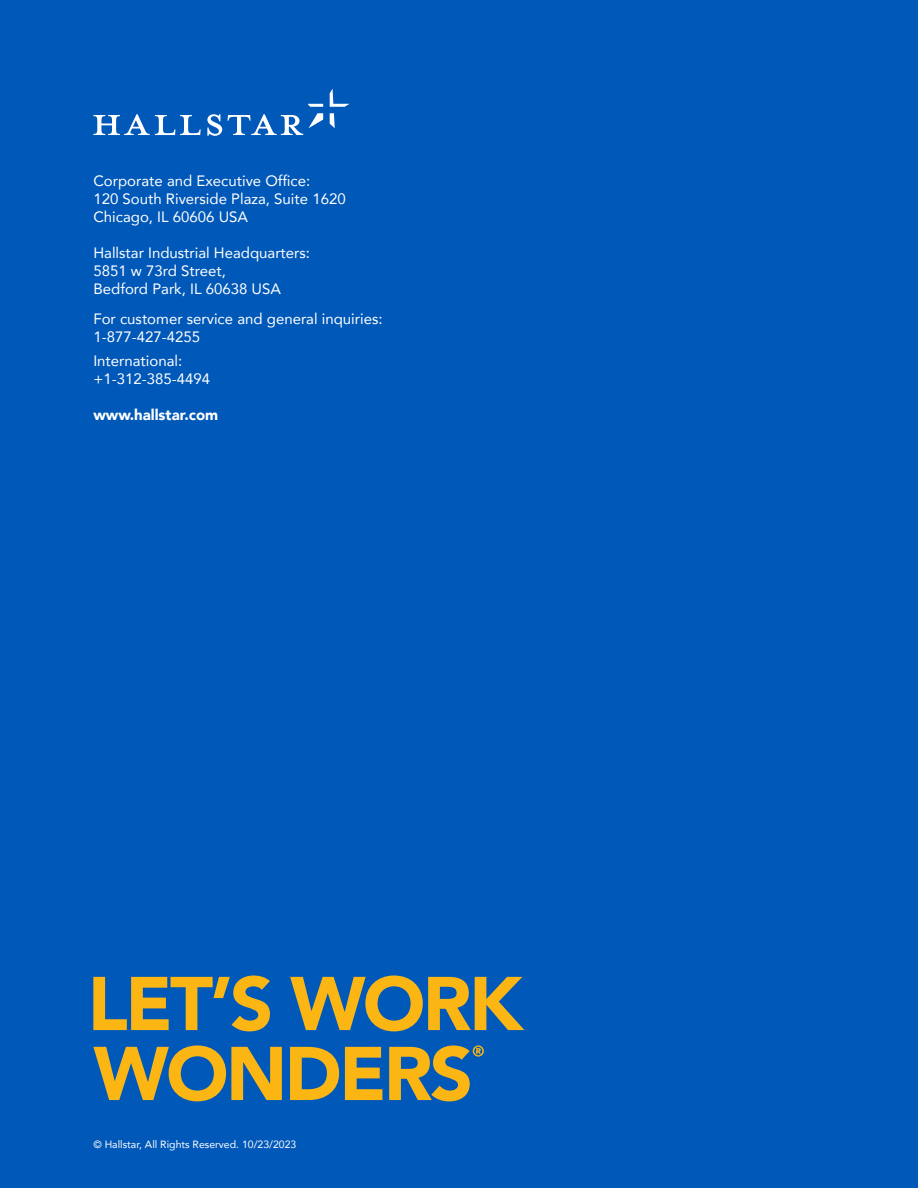
<style>
.page{position:relative;width:918px;height:1188px;background:#0058b8}
.page>*{position:absolute;margin:0;border:0;box-sizing:border-box;transform-origin:0 0}
._04_BodyCopy_10pt{font:15px/18px "Avenir";color:#fff}
._04_BodyCopy_10pt-2{font:900 15px "Avenir";color:#fff}
.t1{font:10.5px "Avenir";color:#fff}
</style>
<div class="page">
<svg style="left:93px;top:114px;width:108px;height:21px"></svg>
<svg style="left:207px;top:114px;width:15px;height:22px"></svg>
<svg style="left:228px;top:89px;width:122px;height:46px"></svg>
<svg style="left:93px;top:976px;width:431px;height:125px"></svg>
<svg style="left:473px;top:1045px;width:11px;height:12px"></svg>
<p class="_04_BodyCopy_10pt" style="left:93px;top:171px;width:218px">Corporate and Executive Office:</p>
<p class="_04_BodyCopy_10pt" style="left:93px;top:189px;width:254px">120 South Riverside Plaza, Suite 1620</p>
<p class="_04_BodyCopy_10pt" style="left:93px;top:207px;width:156px">Chicago, IL 60606 USA</p>
<p class="_04_BodyCopy_10pt" style="left:93px;top:243px;width:218px">Hallstar Industrial Headquarters:</p>
<p class="_04_BodyCopy_10pt" style="left:93px;top:261px;width:134px">5851 w 73rd Street,</p>
<p class="_04_BodyCopy_10pt" style="left:93px;top:279px;width:189px">Bedford Park, IL 60638 USA</p>
<p class="_04_BodyCopy_10pt" style="left:93px;top:309px;width:291px">For customer service and general inquiries:<br>1-877-427-4255</p>
<p class="_04_BodyCopy_10pt" style="left:93px;top:351px;width:118px">International: +1-312-385-4494</p>
<p class="_04_BodyCopy_10pt-2" style="left:93px;top:402px;width:126px">www.hallstar.com</p>
<p class="t1" style="left:93px;top:1135px;width:205px">© Hallstar, All Rights Reserved. 10/23/2023</p>
</div>
